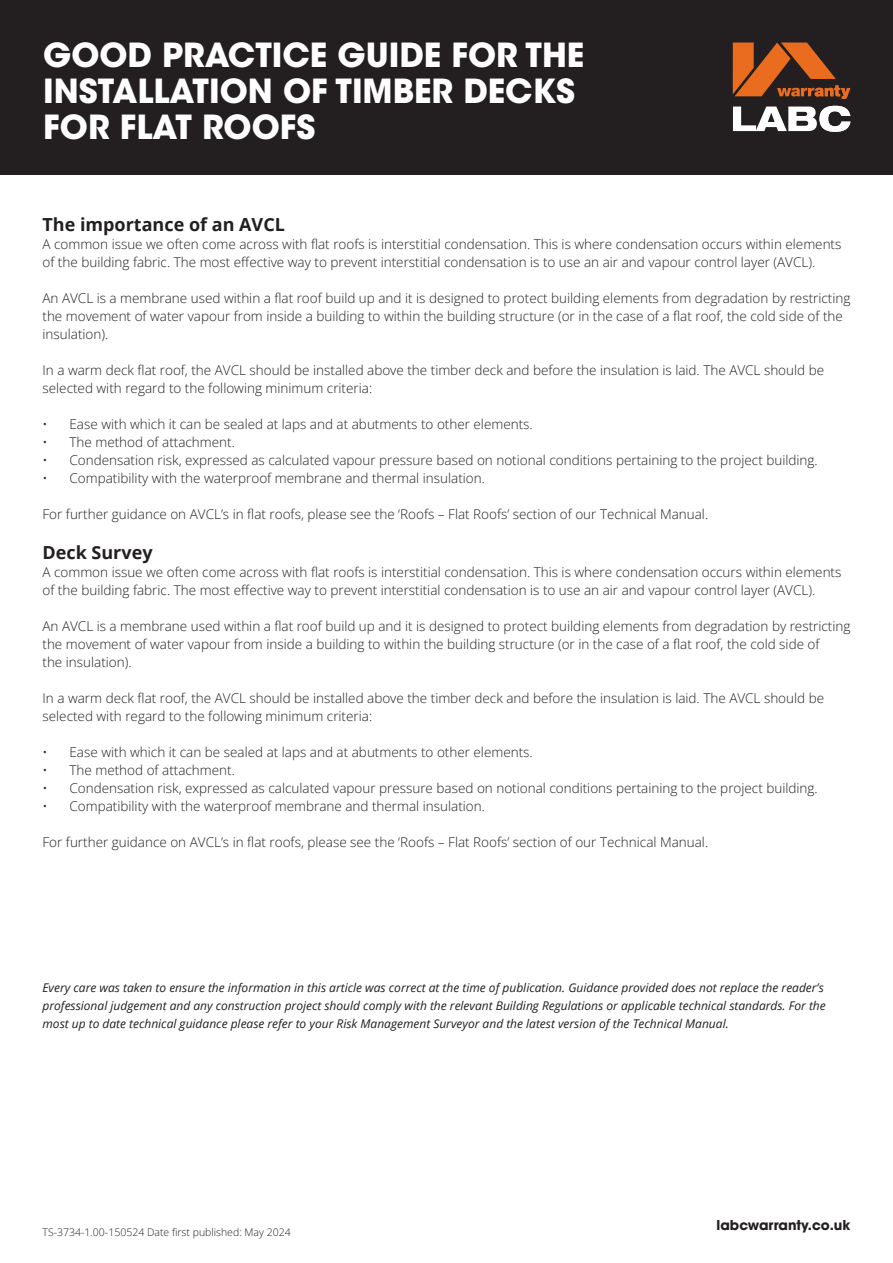
<style>
.page{position:relative;width:893px;height:1263px;background:#fff}
.page>*{position:absolute;margin:0;border:0;box-sizing:border-box;transform-origin:0 0}
.t1{font:700 33px/36px "ITC Avant Garde Std";color:#fff}
.Heading{font:700 18px "Open Sans";color:#231f20}
.Main_Body_Text{font:300 13.5px/18px "Open Sans";color:#231f20}
.t2{font:700 13.5px "ITC Avant Garde Pro";color:#231f20}
.Main_Body_Text-2{font:italic 12px/18px "Open Sans";color:#231f20}
.t3{font:300 10.5px "Open Sans";color:#231f20}
</style>
<div class="page">
<div style="left:0;top:0;width:893px;height:174px;background:#231f20"></div>
<svg style="left:733px;top:106px;width:117px;height:26px"></svg>
<svg style="left:733px;top:43px;width:117px;height:56px"></svg>
<h1 class="t1" style="left:43px;top:37px;width:543px">GOOD PRACTICE GUIDE FOR THE<br>INSTALLATION OF TIMBER DECKS<br>FOR FLAT ROOFS</h1>
<p class="Heading" style="left:43px;top:211px;width:244px">The importance of an AVCL</p>
<p class="Main_Body_Text" style="left:43px;top:234px;width:800px">A common issue we often come across with flat roofs is interstitial condensation. This is where condensation occurs within elements of the building fabric. The most effective way to prevent interstitial condensation is to use an air and vapour control layer (AVCL).</p>
<p class="Main_Body_Text" style="left:43px;top:288px;width:809px">An AVCL is a membrane used within a flat roof build up and it is designed to protect building elements from degradation by restricting the movement of water vapour from inside a building to within the building structure (or in the case of a flat roof, the cold side of the insulation).</p>
<p class="Main_Body_Text" style="left:43px;top:360px;width:783px">In a warm deck flat roof, the AVCL should be installed above the timber deck and before the insulation is laid. The AVCL should be selected with regard to the following minimum criteria:</p>
<p class="Main_Body_Text" style="left:43px;top:414px;width:492px">• Ease with which it can be sealed at laps and at abutments to other elements.</p>
<p class="Main_Body_Text" style="left:43px;top:432px;width:194px">• The method of attachment.</p>
<p class="Main_Body_Text" style="left:43px;top:450px;width:777px">• Condensation risk, expressed as calculated vapour pressure based on notional conditions pertaining to the project building.</p>
<p class="Main_Body_Text" style="left:43px;top:468px;width:444px">• Compatibility with the waterproof membrane and thermal insulation.</p>
<p class="Main_Body_Text" style="left:43px;top:504px;width:667px">For further guidance on AVCL’s in flat roofs, please see the ‘Roofs – Flat Roofs’ section of our Technical Manual.</p>
<p class="Heading" style="left:43px;top:540px;width:112px">Deck Survey</p>
<p class="Main_Body_Text" style="left:43px;top:563px;width:800px">A common issue we often come across with flat roofs is interstitial condensation. This is where condensation occurs within elements of the building fabric. The most effective way to prevent interstitial condensation is to use an air and vapour control layer (AVCL).</p>
<p class="Main_Body_Text" style="left:43px;top:617px;width:809px">An AVCL is a membrane used within a flat roof build up and it is designed to protect building elements from degradation by restricting the movement of water vapour from inside a building to within the building structure (or in the case of a flat roof, the cold side of<br>the insulation).</p>
<p class="Main_Body_Text" style="left:43px;top:689px;width:783px">In a warm deck flat roof, the AVCL should be installed above the timber deck and before the insulation is laid. The AVCL should be selected with regard to the following minimum criteria:</p>
<p class="Main_Body_Text" style="left:43px;top:743px;width:492px">• Ease with which it can be sealed at laps and at abutments to other elements.</p>
<p class="Main_Body_Text" style="left:43px;top:761px;width:194px">• The method of attachment.</p>
<p class="Main_Body_Text" style="left:43px;top:779px;width:777px">• Condensation risk, expressed as calculated vapour pressure based on notional conditions pertaining to the project building.</p>
<p class="Main_Body_Text" style="left:43px;top:797px;width:444px">• Compatibility with the waterproof membrane and thermal insulation.</p>
<p class="Main_Body_Text" style="left:43px;top:833px;width:667px">For further guidance on AVCL’s in flat roofs, please see the ‘Roofs – Flat Roofs’ section of our Technical Manual.</p>
<p class="Main_Body_Text-2" style="left:43px;top:978px;width:785px">Every care was taken to ensure the information in this article was correct at the time of publication. Guidance provided does not replace the reader’s professional judgement and any construction project should comply with the relevant Building Regulations or applicable technical standards. For the most up to date technical guidance please refer to your Risk Management Surveyor and the latest version of the Technical Manual.</p>
<p class="t3" style="left:43px;top:1225px;width:250px">TS-3734-1.00-150524 Date first published: May 2024</p>
<p class="t2" style="left:716px;top:1216px;width:135px">labcwarranty.co.uk</p>
</div>
